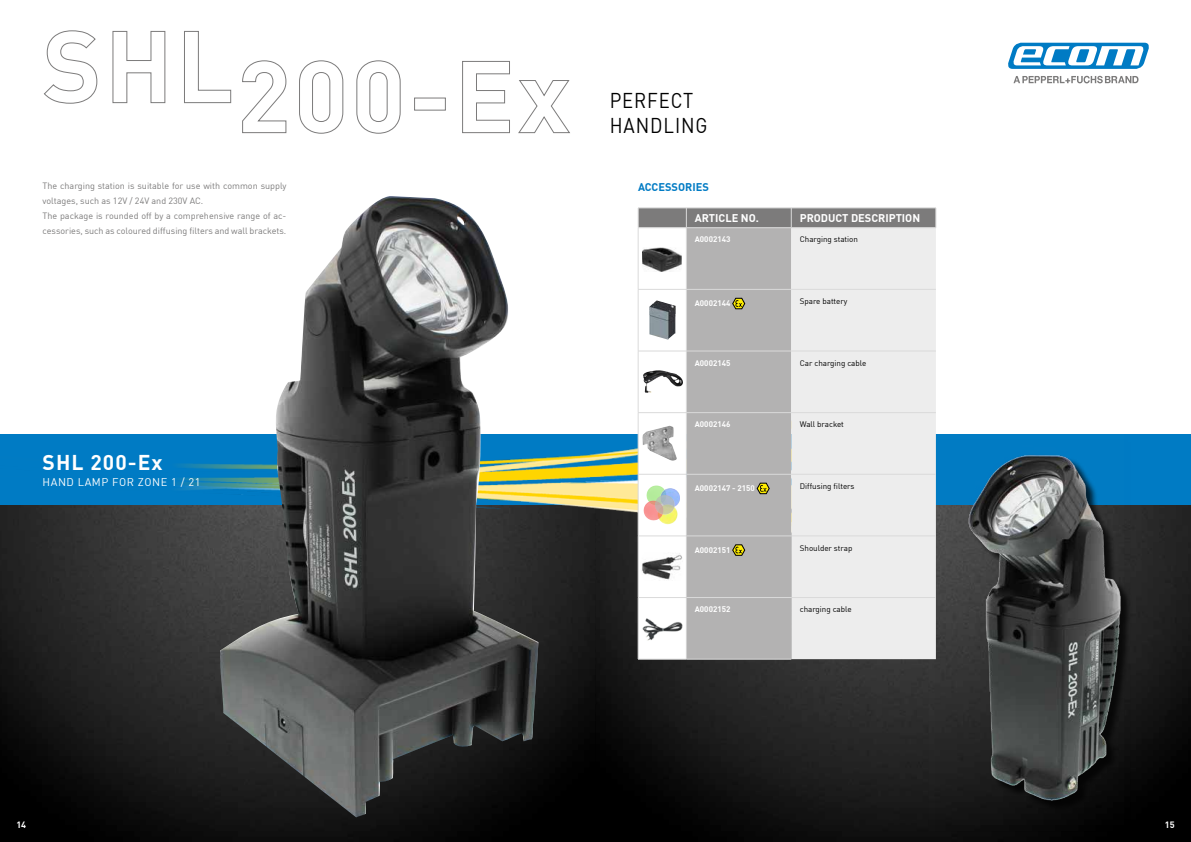
<style>
.page{position:relative;width:1191px;height:842px;background:#fff}
.page>*{position:absolute;margin:0;border:0;box-sizing:border-box;transform-origin:0 0}
.t1{font:21px/25.2px "Ecom DIN Offc";letter-spacing:.05em;color:#000;scale:.88 1}
.t2{font:700 21px "DIN Offc";letter-spacing:.05em;color:#fff}
.t3{font:700 11px "DIN Offc";color:#fff}
.t4{font:11px "Ecom DIN Offc";letter-spacing:.05em;color:#fff}
.t5{font:700 11px "DIN Offc";color:#007bc4}
.t6{font:9px/15px "Ecom DIN Offc";color:#7c7b7b}
.t7{font:700 9px "DIN Offc";color:#fff}
.t8{font:8px "Ecom DIN Offc";color:#000}
.t9{font:700 8px "DIN Offc";color:#fff}
</style>
<div class="page">
<img style="left:595px;top:504px;width:596px;height:338px">
<svg style="left:0;top:540px;width:595px;height:302px;background:#1b1b1b"></svg>
<div style="left:0;top:434px;width:1191px;height:70px;background:#007bc4"></div>
<svg style="left:1008px;top:43px;width:140px;height:26px"></svg>
<svg style="left:1013px;top:76px;width:125px;height:7px"></svg>
<svg style="left:44px;top:30px;width:54px;height:74px"></svg>
<svg style="left:112px;top:30px;width:54px;height:74px"></svg>
<svg style="left:184px;top:30px;width:48px;height:74px"></svg>
<svg style="left:242px;top:60px;width:45px;height:74px"></svg>
<svg style="left:299px;top:60px;width:45px;height:74px"></svg>
<svg style="left:356px;top:60px;width:45px;height:74px"></svg>
<div style="left:414px;top:98px;width:32px;height:13px;border:1px solid #7c7b7b"></div>
<svg style="left:462px;top:61px;width:48px;height:73px"></svg>
<svg style="left:518px;top:80px;width:52px;height:54px"></svg>
<img style="left:0;top:409px;width:638px;height:131px">
<img style="left:219px;top:196px;width:319px;height:621px">
<div style="left:934px;top:439px;width:198px;height:394px;background:#000;opacity:.75"></div>
<img style="left:929px;top:439px;width:194px;height:386px">
<hr style="left:638px;top:659px;width:48px;height:1px;background:#dadada">
<hr style="left:686px;top:659px;width:105px;height:1px;background:#dadada">
<svg style="left:638px;top:208px;width:298px;height:451px;background:#d3d3d2"></svg>
<div style="left:640px;top:606px;width:44px;height:45px;background:#fff;border-radius:50%"></div>
<img style="left:641px;top:616px;width:42px;height:25px">
<p class="t6" style="left:43px;top:178px;width:245px">The charging station is suitable for use with common supply voltages, such as 12V / 24V and 230V AC.<br>The package is rounded off by a comprehensive range of ac&shy;cessories, such as coloured diffusing filters and wall brackets.</p>
<h1 class="t2" style="left:43px;top:448px;width:122px">SHL 200-Ex</h1>
<p class="t4" style="left:43px;top:475px;width:159px">HAND LAMP FOR ZONE 1 / 21</p>
<h1 class="t1" style="left:609px;top:88px;width:113px">PERFECT<br>HANDLING</h1>
<p class="t5" style="left:638px;top:179px;width:72px">ACCESSORIES</p>
<p class="t3" style="left:695px;top:211px;width:66px">ARTICLE NO.</p>
<p class="t3" style="left:799px;top:211px;width:122px">PRODUCT DESCRIPTION</p>
<p class="t9" style="left:695px;top:234px;width:37px">A0002143</p>
<p class="t8" style="left:799px;top:234px;width:60px">Charging station</p>
<p class="t9" style="left:695px;top:298px;width:37px">A0002144</p>
<p class="t8" style="left:799px;top:296px;width:49px">Spare battery</p>
<p class="t9" style="left:695px;top:357px;width:37px">A0002145</p>
<p class="t8" style="left:799px;top:358px;width:68px">Car charging cable</p>
<p class="t9" style="left:695px;top:419px;width:37px">A0002146</p>
<p class="t8" style="left:799px;top:419px;width:46px">Wall bracket</p>
<p class="t9" style="left:695px;top:483px;width:62px">A0002147 - 2150</p>
<p class="t8" style="left:799px;top:481px;width:56px">Diffusing filters</p>
<p class="t9" style="left:695px;top:545px;width:37px">A0002151</p>
<p class="t8" style="left:799px;top:543px;width:54px">Shoulder strap</p>
<p class="t9" style="left:695px;top:604px;width:37px">A0002152</p>
<p class="t8" style="left:799px;top:604px;width:53px">charging cable</p>
<p class="t7" style="left:16px;top:819px;width:11px">14</p>
<p class="t7" style="left:1164px;top:819px;width:11px">15</p>
</div>
